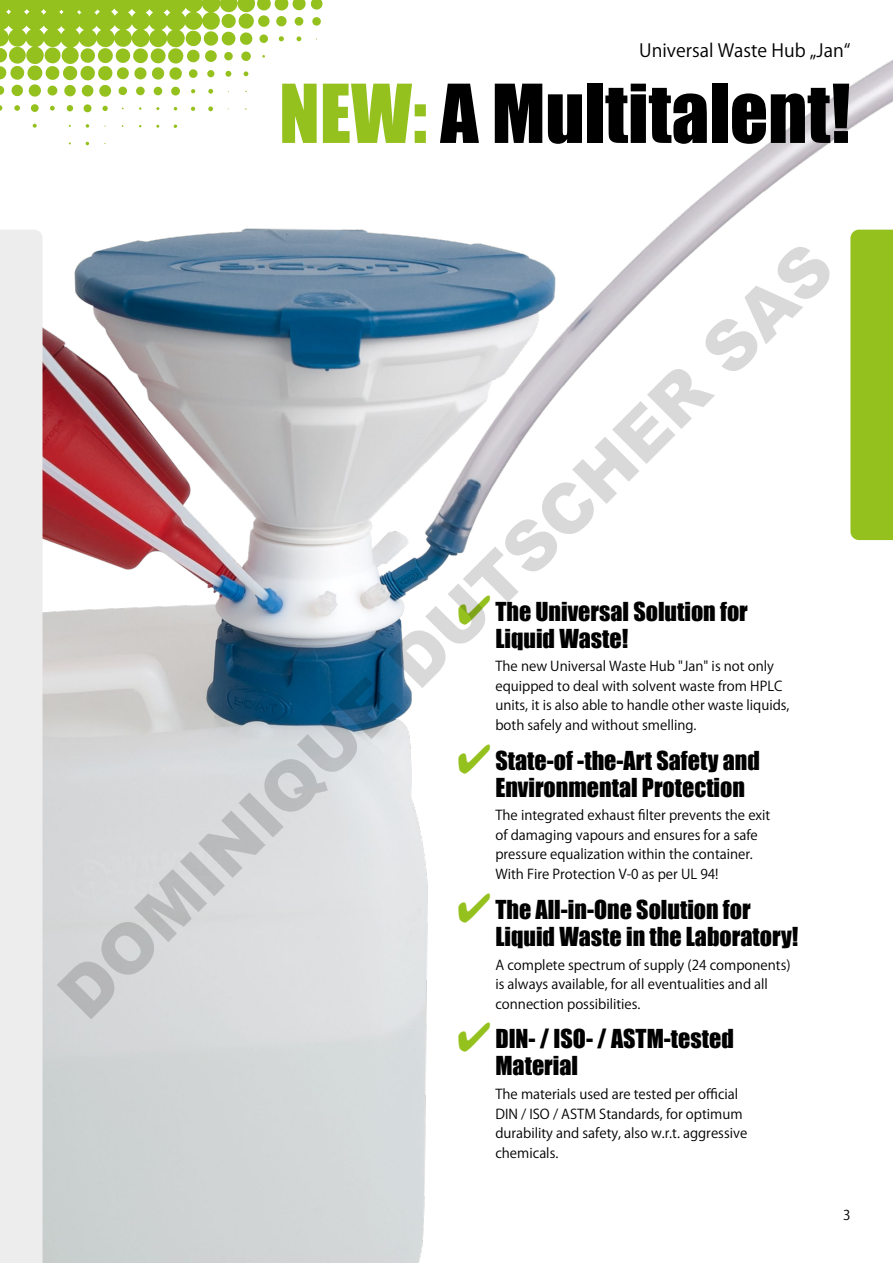
<style>
.page{position:relative;width:893px;height:1263px;background:#fff}
.page>*{position:absolute;margin:0;border:0;box-sizing:border-box;transform-origin:0 0}
.SC_Überschrift_1{font:75px "Impact";color:#000}
.t1{font:900 67.95px "Arial";color:rgb(0 0 0/.15)}
.t2{font:24px/27px "Impact";color:#000}
.SC_Seitennavigation{font:18px "Koz Go Pr 6 N";color:#000}
.SC_Fliesstext_Bullet{font:13.5px/19.5px "Koz Go Pr 6 N";color:#000}
.s1{color:#95c11f}
</style>
<div class="page">
<img style="left:323px;top:60px;width:570px;height:1203px">
<div style="left:850px;top:230px;width:43px;height:310px;background:#95c11f"></div>
<svg style="left:0;top:228px;width:323px;height:1035px;background:#c4c2c6"></svg>
<svg style="left:0;top:0;width:323px;height:146px"></svg>
<p class="SC_Seitennavigation" style="left:639px;top:40px;width:213px">Universal Waste Hub „Jan“</p>
<p class="SC_Überschrift_1" style="left:279px;top:55px;width:573px"><span class="s1">NEW:</span> A Multitalent!</p>
<h2 class="t1" style="left:35px;top:971px;width:1063px;rotate:-45deg">DOMINIQUE DUTSCHER SAS</h2>
<p class="t2" style="left:495px;top:597px;width:254px;text-indent:-38px"><span class="s1">✔</span> The Universal Solution for<br>Liquid Waste!</p>
<p class="SC_Fliesstext_Bullet" style="left:495px;top:657px;width:296px">The new Universal Waste Hub "Jan" is not only equipped to deal with solvent waste from HPLC units, it is also able to handle other waste liquids, both safely and without smelling.</p>
<p class="t2" style="left:495px;top:746px;width:266px;text-indent:-38px"><span class="s1">✔</span> State-of -the-Art Safety and<br>Environmental Protection</p>
<p class="SC_Fliesstext_Bullet" style="left:495px;top:806px;width:277px">The integrated exhaust filter prevents the exit of damaging vapours and ensures for a safe pressure equalization within the container.<br>With Fire Protection V-0 as per UL 94!</p>
<p class="t2" style="left:495px;top:895px;width:304px;text-indent:-38px"><span class="s1">✔</span> The All-in-One Solution for<br>Liquid Waste in the Laboratory!</p>
<p class="SC_Fliesstext_Bullet" style="left:495px;top:955px;width:297px">A complete spectrum of supply (24 components) is always available, for all eventualities and all connection possibilities.</p>
<p class="t2" style="left:495px;top:1025px;width:240px;text-indent:-38px"><span class="s1">✔</span> DIN- / ISO- / ASTM-tested<br>Material</p>
<p class="SC_Fliesstext_Bullet" style="left:495px;top:1084px;width:253px">The materials used are tested per official DIN / ISO / ASTM Standards, for optimum durability and safety, also w.r.t. aggressive chemicals.</p>
<p class="SC_Fliesstext_Bullet" style="left:843px;top:1206px;width:9px">3</p>
</div>
